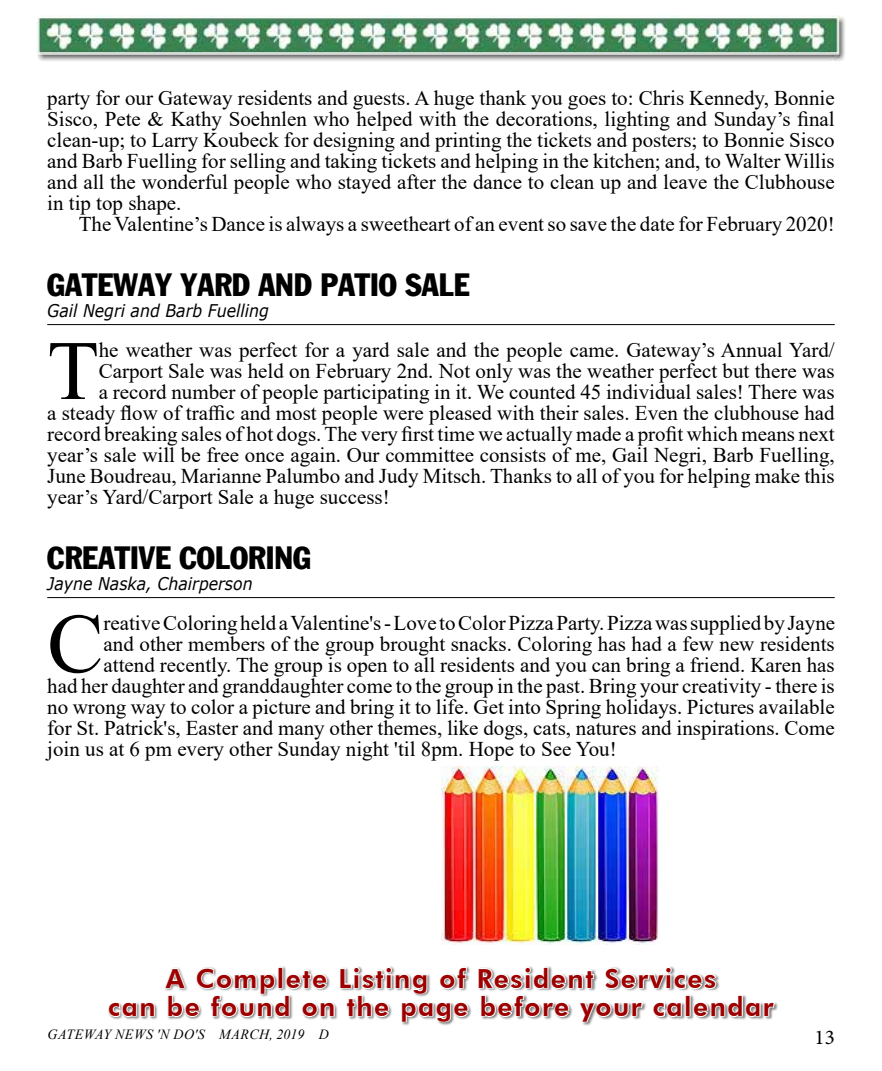
<style>
.page{position:relative;width:882px;height:1071px;background:#fff}
.page>*{position:absolute;margin:0;border:0;box-sizing:border-box;transform-origin:0 0}
.t1{font:84.35px "Times New Roman";color:#000}
.t2{font:31.5px "Franklin Gothic Condensed";color:#000}
.t3{font:800 26.25px/28px "Futura BT";letter-spacing:.06em;color:#9e0000;text-align:center}
.t4{font:21px/21px "Times New Roman";color:#000;text-align:justify}
.t5{font:21px "Minion Pro";color:#000}
.t6{font:italic 17.5px "Verdana";color:#000;scale:.9 1}
.t7{font:italic 14px "Times New Roman";letter-spacing:.035em;color:#000}
</style>
<div class="page">
<img style="left:37px;top:15px;width:808px;height:46px">
<svg style="left:108px;top:1003px;width:48px;height:15px"></svg>
<svg style="left:165px;top:966px;width:305px;height:57px"></svg>
<svg style="left:479px;top:966px;width:297px;height:58px"></svg>
<hr style="left:47px;top:324px;width:788px;height:1px;background:#000">
<hr style="left:47px;top:597px;width:788px;height:1px;background:#000">
<img style="left:441px;top:766px;width:219px;height:179px">
<p class="t4" style="left:47px;top:87px;width:789px">party for our Gateway residents and guests. A huge thank you goes to: Chris Kennedy, Bonnie Sisco, Pete &amp; Kathy Soehnlen who helped with the decorations, lighting and Sunday’s final clean-up; to Larry Koubeck for designing and printing the tickets and posters; to Bonnie Sisco and Barb Fuelling for selling and taking tickets and helping in the kitchen; and, to Walter Willis and all the wonderful people who stayed after the dance to clean up and leave the Clubhouse in tip top shape.</p>
<p class="t4" style="left:79px;top:213px;width:758px">The Valentine’s Dance is always a sweetheart of an event so save the date for February 2020!</p>
<h2 class="t2" style="left:47px;top:266px;width:424px">GATEWAY YARD AND PATIO SALE</h2>
<p class="t6" style="left:47px;top:299px;width:248px">Gail Negri and Barb Fuelling</p>
<h1 class="t1" style="left:47px;top:311px;width:53px">T</h1>
<p class="t4" style="left:99px;top:339px;width:737px">he weather was perfect for a yard sale and the people came. Gateway’s Annual Yard/</p>
<p class="t4" style="left:99px;top:360px;width:737px">Carport Sale was held on February 2nd. Not only was the weather perfect but there was</p>
<p class="t4" style="left:99px;top:381px;width:737px">a record number of people participating in it. We counted 45 individual sales! There was</p>
<p class="t4" style="left:47px;top:402px;width:789px">a steady flow of traffic and most people were pleased with their sales. Even the clubhouse had</p>
<p class="t4" style="left:47px;top:423px;width:789px">record breaking sales of hot dogs. The very first time we actually made a profit which means next</p>
<p class="t4" style="left:47px;top:444px;width:789px">year’s sale will be free once again. Our committee consists of me, Gail Negri, Barb Fuelling,</p>
<p class="t4" style="left:47px;top:465px;width:789px">June Boudreau, Marianne Palumbo and Judy Mitsch. Thanks to all of you for helping make this</p>
<p class="t4" style="left:47px;top:486px;width:344px">year’s Yard/Carport Sale a huge success!</p>
<h2 class="t2" style="left:47px;top:539px;width:266px">CREATIVE COLORING</h2>
<p class="t6" style="left:47px;top:572px;width:230px">Jayne Naska, Chairperson</p>
<h1 class="t1" style="left:47px;top:584px;width:58px">C</h1>
<p class="t4" style="left:104px;top:612px;width:733px">reative Coloring held a Valentine's - Love to Color Pizza Party. Pizza was supplied by Jayne</p>
<p class="t4" style="left:104px;top:633px;width:733px">and other members of the group brought snacks. Coloring has had a few new residents</p>
<p class="t4" style="left:104px;top:654px;width:733px">attend recently. The group is open to all residents and you can bring a friend. Karen has</p>
<p class="t4" style="left:47px;top:675px;width:789px">had her daughter and granddaughter come to the group in the past. Bring your creativity - there is</p>
<p class="t4" style="left:47px;top:696px;width:789px">no wrong way to color a picture and bring it to life. Get into Spring holidays. Pictures available</p>
<p class="t4" style="left:47px;top:717px;width:789px">for St. Patrick's, Easter and many other themes, like dogs, cats, natures and inspirations. Come</p>
<p class="t4" style="left:47px;top:738px;width:571px">join us at 6 pm every other Sunday night 'til 8pm. Hope to See You!</p>
<p class="t3" style="left:108px;top:964px;width:667px">A Complete Listing of Resident Services<br>can be found on the page before your calendar</p>
<p class="t7" style="left:47px;top:1024px;width:283px">GATEWAY NEWS 'N DO'S MARCH, 2019 D</p>
<p class="t5" style="left:815px;top:1023px;width:22px">13</p>
</div>
